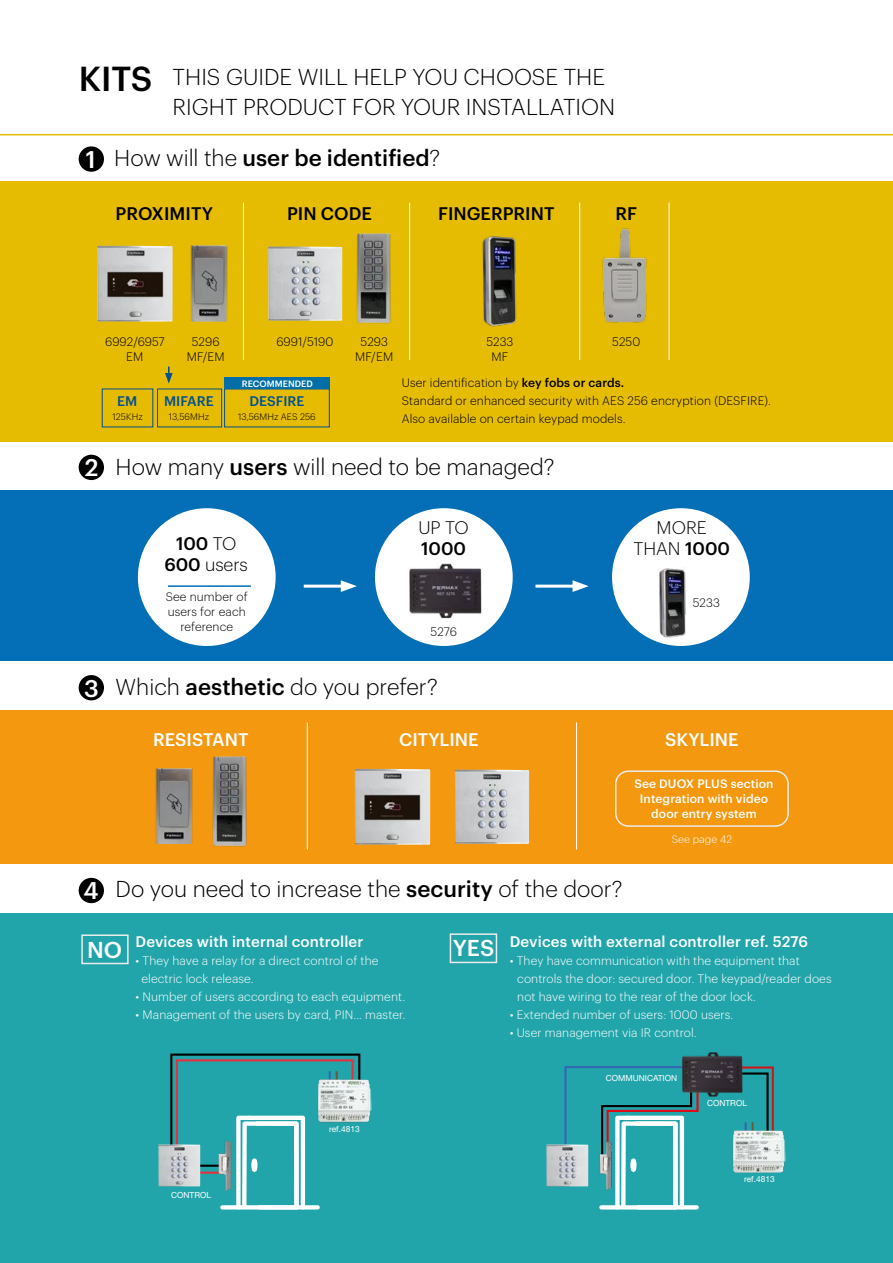
<style>
.page{position:relative;width:893px;height:1263px;background:#fff}
.page>*{position:absolute;margin:0;border:0;box-sizing:border-box;transform-origin:0 0}
.t1{font:500 34.05px "Graphik";color:#000}
.t2{font:500 23.55px "Graphik";color:#fff}
.t3{font:300 22.5px/30px "Graphik";color:#000}
.t4{font:500 22.5px "Graphik";color:#000}
.t5{font:500 22.5px "Graphik";color:#fff}
.t6{font:500 17.85px "Graphik";color:#000}
.t7{font:300 17.85px/21px "Graphik";color:#000;text-align:center}
.t8{font:500 17.85px "Graphik";color:#fff}
.t9{font:500 15px "Graphik";letter-spacing:.01em;color:#fff}
.t10{font:500 13.65px "Graphik";color:#005092}
.t11{font:300 12px/18px "Graphik";letter-spacing:.01em;color:#fff}
.t12{font:300 12px/15px "Graphik";letter-spacing:.01em;color:#000;text-align:center}
.t13{font:500 12px/15px "Graphik";letter-spacing:.01em;color:#fff;text-align:center}
.t14{font:300 10.5px "Graphik";letter-spacing:.01em;color:#fff}
.t15{font:300 9.15px "Graphik";letter-spacing:.01em;color:#000}
.t16{font:500 9px "Graphik";color:#fff}
.t17{font:8.4px "Helvetica Neue LT Std";color:#fff}
.s1{font-weight:300}
.s2{font-weight:500}
</style>
<div class="page">
<div style="left:0;top:490px;width:892px;height:171px;background:#046eb6"></div>
<div style="left:0;top:711px;width:893px;height:153px;background:#f3980f"></div>
<div style="left:0;top:913px;width:892px;height:350px;background:#22a5aa"></div>
<div style="left:0;top:182px;width:892px;height:260px;background:#e6bc03"></div>
<div style="left:79px;top:146px;width:25px;height:26px;background:#000;border-radius:50%"></div>
<div style="left:79px;top:455px;width:25px;height:25px;background:#000;border-radius:50%"></div>
<div style="left:79px;top:675px;width:25px;height:25px;background:#000;border-radius:50%"></div>
<div style="left:79px;top:878px;width:25px;height:25px;background:#000;border-radius:50%"></div>
<img style="left:97px;top:246px;width:76px;height:76px">
<img style="left:190px;top:246px;width:38px;height:75px">
<img style="left:268px;top:247px;width:74px;height:74px">
<img style="left:356px;top:233px;width:35px;height:91px">
<img style="left:482px;top:236px;width:35px;height:91px">
<img style="left:602px;top:228px;width:45px;height:95px">
<div style="left:157px;top:389px;width:65px;height:38px;border:1px solid #005092"></div>
<svg style="left:165px;top:367px;width:8px;height:17px"></svg>
<hr style="left:243px;top:203px;width:1px;height:157px;background:#fff">
<hr style="left:579px;top:203px;width:1px;height:157px;background:#fff">
<hr style="left:409px;top:203px;width:1px;height:157px;background:#fff">
<hr style="left:669px;top:203px;width:1px;height:157px;background:#fff">
<img style="left:155px;top:768px;width:38px;height:76px">
<img style="left:212px;top:756px;width:35px;height:91px">
<img style="left:355px;top:769px;width:75px;height:76px">
<img style="left:455px;top:770px;width:74px;height:74px">
<hr style="left:307px;top:722px;width:1px;height:127px;background:#fff">
<hr style="left:576px;top:722px;width:1px;height:127px;background:#fff">
<hr style="left:0;top:134px;width:893px;height:1px;background:#e6bc03">
<div style="left:615px;top:770px;width:174px;height:57px;border:2px solid #ececec;border-radius:13px"></div>
<div style="left:224px;top:377px;width:105px;height:12px;background:#006fa8"></div>
<div style="left:375px;top:508px;width:138px;height:138px;background:#fff;border-radius:50%"></div>
<div style="left:612px;top:508px;width:138px;height:138px;background:#fff;border-radius:50%"></div>
<div style="left:138px;top:508px;width:138px;height:138px;background:#fff;border-radius:50%"></div>
<hr style="left:168px;top:585px;width:83px;height:2px;background:#006eb6">
<img style="left:659px;top:568px;width:27px;height:70px">
<img style="left:409px;top:563px;width:73px;height:56px">
<hr style="left:304px;top:585px;width:42px;height:3px;background:#fff">
<svg style="left:341px;top:580px;width:16px;height:12px"></svg>
<hr style="left:535px;top:585px;width:43px;height:3px;background:#fff">
<svg style="left:573px;top:580px;width:16px;height:12px"></svg>
<div style="left:81px;top:934px;width:48px;height:30px;border:2px solid #ececec"></div>
<div style="left:450px;top:933px;width:47px;height:30px;border:2px solid #ececec"></div>
<img style="left:546px;top:1144px;width:17px;height:42px">
<svg style="left:563px;top:1066px;width:136px;height:144px"></svg>
<img style="left:596px;top:1140px;width:19px;height:51px">
<img style="left:681px;top:1052px;width:62px;height:46px">
<svg style="left:169px;top:1053px;width:192px;height:157px"></svg>
<img style="left:317px;top:1078px;width:54px;height:46px">
<img style="left:158px;top:1144px;width:42px;height:42px">
<svg style="left:731px;top:1065px;width:43px;height:65px"></svg>
<img style="left:732px;top:1130px;width:54px;height:42px">
<h1 class="t1" style="left:79px;top:53px;width:75px">KITS</h1>
<h3 class="t3" style="left:173px;top:60px;width:444px">THIS GUIDE WILL HELP YOU CHOOSE THE<br>RIGHT PRODUCT FOR YOUR INSTALLATION</h3>
<h2 class="t2" style="left:86px;top:141px;width:11px">1</h2>
<h3 class="t4" style="left:114px;top:141px;width:328px"><span class="s1">How will the</span> user be identified<span class="s1">?</span></h3>
<h3 class="t6" style="left:116px;top:200px;width:99px">PROXIMITY</h3>
<h3 class="t6" style="left:287px;top:200px;width:86px">PIN CODE</h3>
<h3 class="t6" style="left:438px;top:200px;width:118px">FINGERPRINT</h3>
<h3 class="t6" style="left:615px;top:200px;width:23px">RF</h3>
<p class="t12" style="left:105px;top:333px;width:61px">6992/6957<br>EM</p>
<p class="t12" style="left:192px;top:333px;width:29px">5296</p>
<p class="t12" style="left:276px;top:333px;width:59px">6991/5190</p>
<p class="t12" style="left:187px;top:348px;width:40px">MF/EM</p>
<p class="t16" style="left:242px;top:377px;width:73px">RECOMMENDED</p>
<p class="t10" style="left:117px;top:390px;width:22px">EM</p>
<p class="t10" style="left:164px;top:390px;width:51px">MIFARE</p>
<p class="t10" style="left:249px;top:390px;width:57px">DESFIRE</p>
<p class="t15" style="left:112px;top:410px;width:32px">125KHz</p>
<p class="t15" style="left:169px;top:410px;width:42px">13,56MHz</p>
<p class="t15" style="left:238px;top:410px;width:79px">13,56MHz AES 256</p>
<p class="t12" style="left:355px;top:333px;width:40px">5293<br>MF/EM</p>
<p class="t12" style="left:486px;top:333px;width:29px">5233<br>MF</p>
<p class="t12" style="left:612px;top:333px;width:30px">5250</p>
<p class="t12" style="left:402px;top:373px;width:371px;line-height:18px;text-align:left">User identification by <span class="s2">key fobs or cards.<br></span>Standard or enhanced security with AES 256 encryption (DESFIRE).<br>Also available on certain keypad models.</p>
<h2 class="t2" style="left:85px;top:450px;width:15px">2</h2>
<h3 class="t3" style="left:116px;top:450px;width:440px">How many <span class="s2">users</span> will need to be managed?</h3>
<h3 class="t7" style="left:164px;top:532px;width:85px"><span class="s2">100</span> TO<br><span class="s2">600</span> users</h3>
<p class="t12" style="left:166px;top:588px;width:83px">See number of users for each reference</p>
<h3 class="t7" style="left:418px;top:515px;width:52px">UP TO</h3>
<h3 class="t6" style="left:421px;top:535px;width:46px">1000</h3>
<p class="t12" style="left:431px;top:623px;width:28px">5276</p>
<h3 class="t7" style="left:633px;top:516px;width:98px">MORE<br>THAN <span class="s2">1000</span></h3>
<p class="t12" style="left:693px;top:594px;width:29px">5233</p>
<h2 class="t2" style="left:84px;top:670px;width:16px">3</h2>
<h3 class="t3" style="left:116px;top:670px;width:324px">Which <span class="s2">aesthetic</span> do you prefer?</h3>
<h3 class="t8" style="left:153px;top:725px;width:97px">RESISTANT</h3>
<h3 class="t8" style="left:399px;top:725px;width:81px">CITYLINE</h3>
<h3 class="t8" style="left:665px;top:725px;width:75px">SKYLINE</h3>
<p class="t13" style="left:634px;top:775px;width:141px">See DUOX PLUS section<br>Integration with video door entry system</p>
<p class="t14" style="left:672px;top:831px;width:62px">See page 42</p>
<h2 class="t2" style="left:84px;top:873px;width:17px">4</h2>
<h3 class="t3" style="left:116px;top:872px;width:509px">Do you need to increase the <span class="s2">security</span> of the door?</h3>
<p class="t9" style="left:136px;top:930px;width:229px">Devices with internal controller</p>
<p class="t11" style="left:142px;top:950px;width:238px;text-indent:-6px">• They have a relay for a direct control of the electric lock release.</p>
<p class="t11" style="left:136px;top:986px;width:271px">• Number of users according to each equipment.</p>
<p class="t11" style="left:136px;top:1004px;width:271px">• Management of the users by card, PIN... master.</p>
<h3 class="t5" style="left:87px;top:932px;width:37px">NO</h3>
<h3 class="t5" style="left:453px;top:931px;width:43px">YES</h3>
<p class="t17" style="left:329px;top:1124px;width:32px">ref.4813</p>
<p class="t9" style="left:510px;top:930px;width:300px">Devices with external controller ref. 5276</p>
<p class="t11" style="left:517px;top:950px;width:316px;text-indent:-8px">• They have communication with the equipment that controls the door: secured door. The keypad/reader does not have wiring to the rear of the door lock.</p>
<p class="t11" style="left:510px;top:1004px;width:225px">• Extended number of users: 1000 users.</p>
<p class="t11" style="left:510px;top:1022px;width:188px">• User management via IR control.</p>
<p class="t17" style="left:606px;top:1073px;width:73px">COMMUNICATION</p>
<p class="t17" style="left:707px;top:1098px;width:42px">CONTROL</p>
<p class="t17" style="left:171px;top:1189px;width:42px">CONTROL</p>
<p class="t17" style="left:744px;top:1174px;width:32px">ref.4813</p>
</div>
